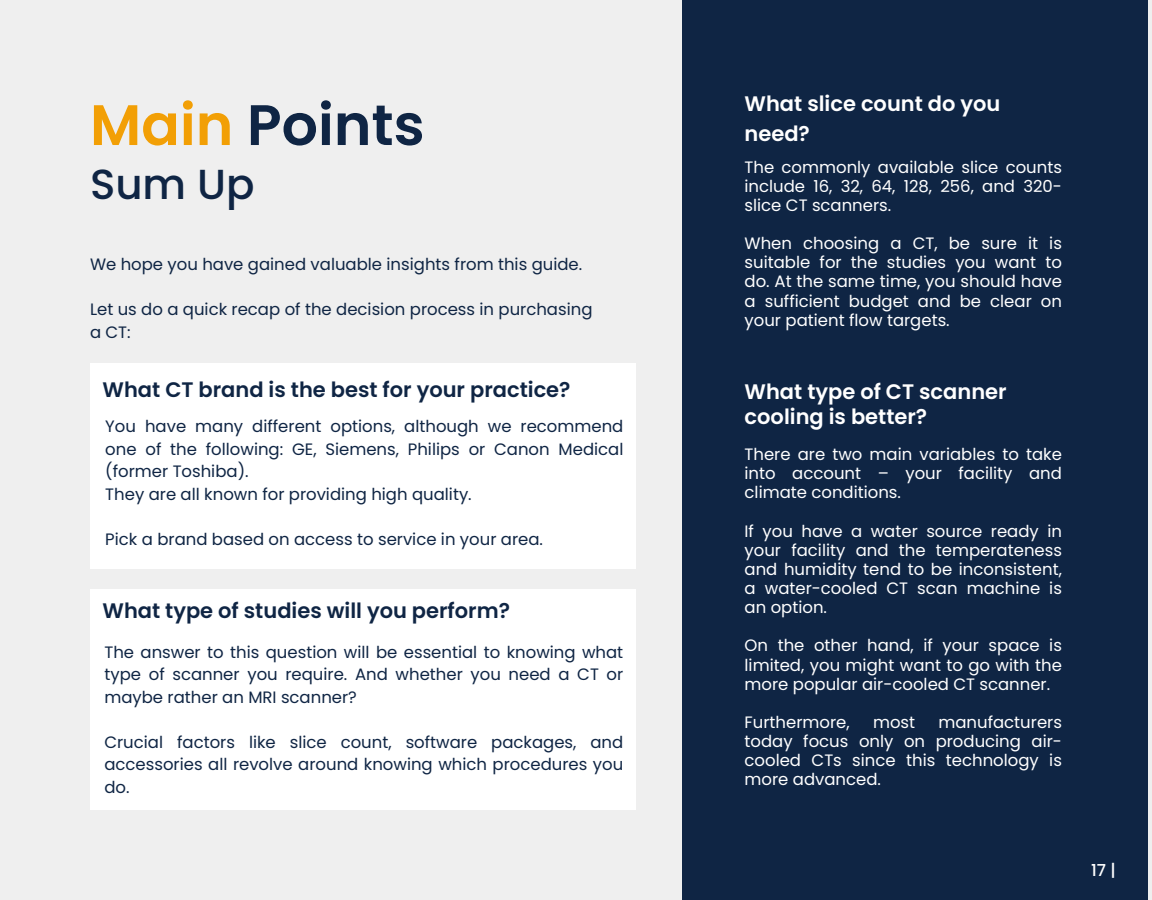
<style>
.page{position:relative;width:1152px;height:900px;background:#efefef}
.page>*{position:absolute;margin:0;border:0;box-sizing:border-box;transform-origin:0 0}
.t1{font:600 57px "Poppins";color:#0f2544}
.t2{font:500 42px "Poppins";color:#0f2544}
.t3{font:600 21px "Poppins";color:#0f2544}
.t4{font:600 21px/29.2px "Poppins";color:#fff}
.t5{font:16.5px/19.2px "Poppins";color:#fff;text-align:justify}
.t6{font:16.5px/22.5px "Poppins";color:#0f2544;text-align:justify}
.t7{font:500 16.5px "Poppins";color:#fff}
.s1{color:#f29f05}
</style>
<div class="page">
<div style="left:683px;top:0;width:465px;height:900px;background:#0f2544"></div>
<div style="left:90px;top:363px;width:546px;height:206px;background:#fff"></div>
<div style="left:90px;top:589px;width:546px;height:221px;background:#fff"></div>
<p class="t1" style="left:90px;top:85px;width:336px"><span class="s1">Main</span> Points</p>
<p class="t2" style="left:90px;top:155px;width:166px">Sum Up</p>
<p class="t6" style="left:90px;top:253px;width:494px">We hope you have gained valuable insights from this guide.</p>
<p class="t6" style="left:90px;top:298px;width:504px">Let us do a quick recap of the decision process in purchasing a CT:</p>
<p class="t3" style="left:103px;top:375px;width:469px">What CT brand is the best for your practice?</p>
<p class="t6" style="left:105px;top:415px;width:520px">You have many different options, although we recommend one of the following: GE, Siemens, Philips or Canon Medical (former Toshiba).</p>
<p class="t6" style="left:105px;top:483px;width:368px">They are all known for providing high quality.</p>
<p class="t6" style="left:105px;top:528px;width:439px">Pick a brand based on access to service in your area.</p>
<p class="t3" style="left:103px;top:596px;width:409px">What type of studies will you perform?</p>
<p class="t6" style="left:104px;top:641px;width:520px">The answer to this question will be essential to knowing what type of scanner you require. And whether you need a CT or maybe rather an MRI scanner?</p>
<p class="t6" style="left:104px;top:731px;width:520px">Crucial factors like slice count, software packages, and accessories all revolve around knowing which procedures you do.</p>
<p class="t4" style="left:745px;top:89px;width:257px">What slice count do you need?</p>
<p class="t5" style="left:745px;top:157px;width:319px">The commonly available slice counts include 16, 32, 64, 128, 256, and 320- slice CT scanners.</p>
<p class="t5" style="left:745px;top:234px;width:319px">When choosing a CT, be sure it is suitable for the studies you want to do. At the same time, you should have a sufficient budget and be clear on your patient flow targets.</p>
<p class="t4" style="left:745px;top:377px;width:264px">What type of CT scanner</p>
<p class="t4" style="left:745px;top:402px;width:184px">cooling is better?</p>
<p class="t5" style="left:745px;top:445px;width:319px">There are two main variables to take into account – your facility and climate conditions.</p>
<p class="t5" style="left:745px;top:521px;width:319px">If you have a water source ready in your facility and the temperateness and humidity tend to be inconsistent, a water-cooled CT scan machine is an option.</p>
<p class="t5" style="left:745px;top:636px;width:319px">On the other hand, if your space is limited, you might want to go with the more popular air-cooled CT scanner.</p>
<p class="t5" style="left:745px;top:713px;width:107px">Furthermore,</p>
<p class="t5" style="left:873px;top:713px;width:44px">most</p>
<p class="t5" style="left:745px;top:713px;width:319px;text-indent:194px">manufacturers today focus only on producing air&shy;cooled CTs since this technology is more advanced.</p>
<p class="t7" style="left:1091px;top:859px;width:26px">17 |</p>
</div>
